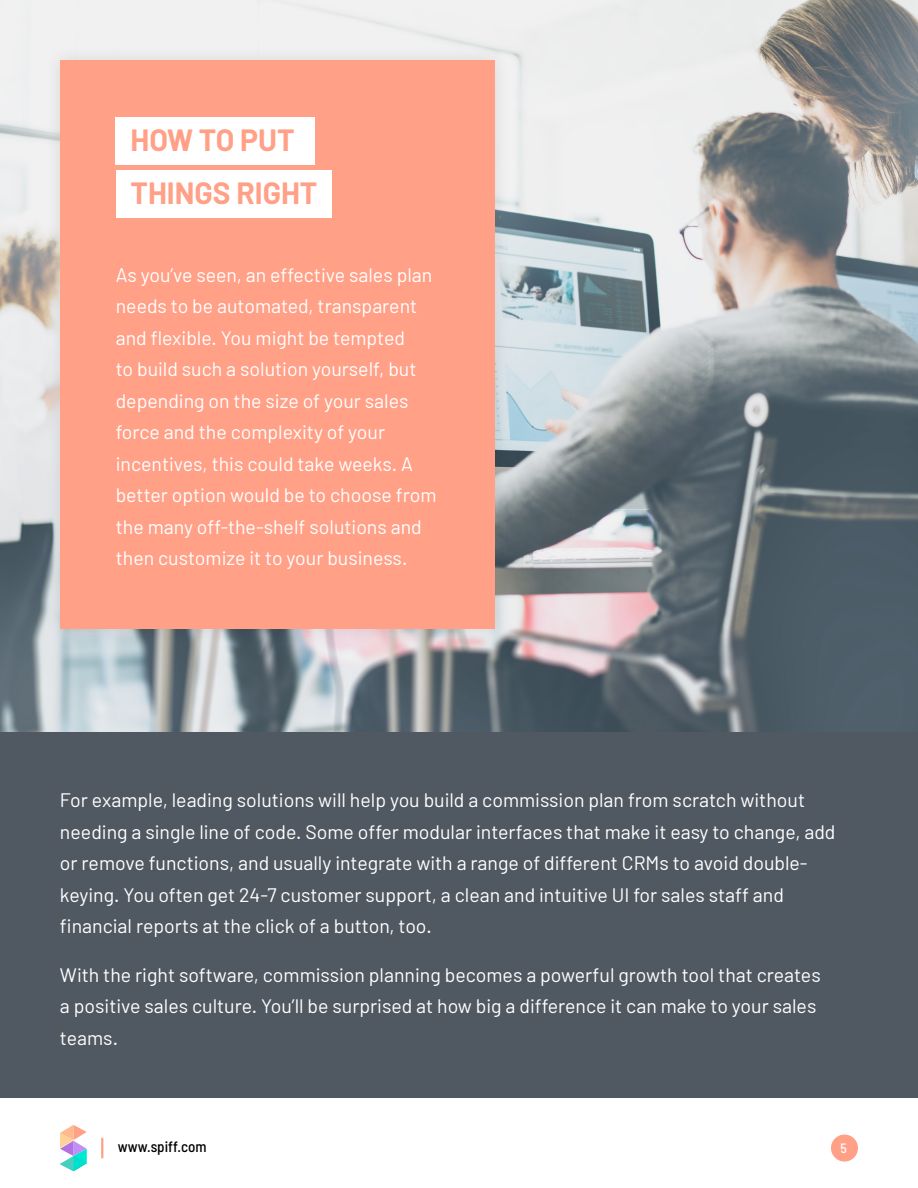
<style>
.page{position:relative;width:918px;height:1188px;background:#fff}
.page>*{position:absolute;margin:0;border:0;box-sizing:border-box;transform-origin:0 0}
.t1{font:700 30px/52.5px "Barlow";color:#ffa087}
.t2{font:19.5px/31.5px "Barlow";color:#fff}
.t3{font:500 semi-condensed 15px "Barlow";color:#000}
.t4{font:500 semi-condensed 13.5px "Barlow";color:#fff}
</style>
<div class="page">
<svg style="left:60px;top:1125px;width:27px;height:46px"></svg>
<svg style="left:101px;top:1139px;width:2px;height:18px"></svg>
<div style="left:831px;top:1135px;width:27px;height:27px;background:#ffa087;border-radius:50%"></div>
<div style="left:0;top:729px;width:918px;height:369px;background:#505861"></div>
<img style="left:0;top:0;width:918px;height:732px">
<div style="left:43px;top:43px;width:469px;height:602px;background:#000;opacity:.1"></div>
<div style="left:60px;top:60px;width:435px;height:568px;background:#ffa087"></div>
<div style="left:116px;top:117px;width:199px;height:48px;background:#fff"></div>
<div style="left:116px;top:170px;width:216px;height:48px;background:#fff"></div>
<h1 class="t1" style="left:130px;top:114px;width:188px">HOW TO PUT<br>THINGS RIGHT</h1>
<p class="t2" style="left:116px;top:259px;width:322px">As you’ve seen, an effective sales plan needs to be automated, transparent and flexible. You might be tempted<br>to build such a solution yourself, but depending on the size of your sales force and the complexity of your incentives, this could take weeks. A better option would be to choose from the many off-the-shelf solutions and then customize it to your business.</p>
<p class="t2" style="left:60px;top:784px;width:777px">For example, leading solutions will help you build a commission plan from scratch without needing a single line of code. Some offer modular interfaces that make it easy to change, add or remove functions, and usually integrate with a range of different CRMs to avoid double&shy;keying. You often get 24-7 customer support, a clean and intuitive UI for sales staff and financial reports at the click of a button, too.</p>
<p class="t2" style="left:60px;top:959px;width:762px">With the right software, commission planning becomes a powerful growth tool that creates a positive sales culture. You’ll be surprised at how big a difference it can make to your sales teams.</p>
<p class="t3" style="left:118px;top:1136px;width:90px">www.spiff.com</p>
<p class="t4" style="left:841px;top:1138px;width:8px">5</p>
</div>
